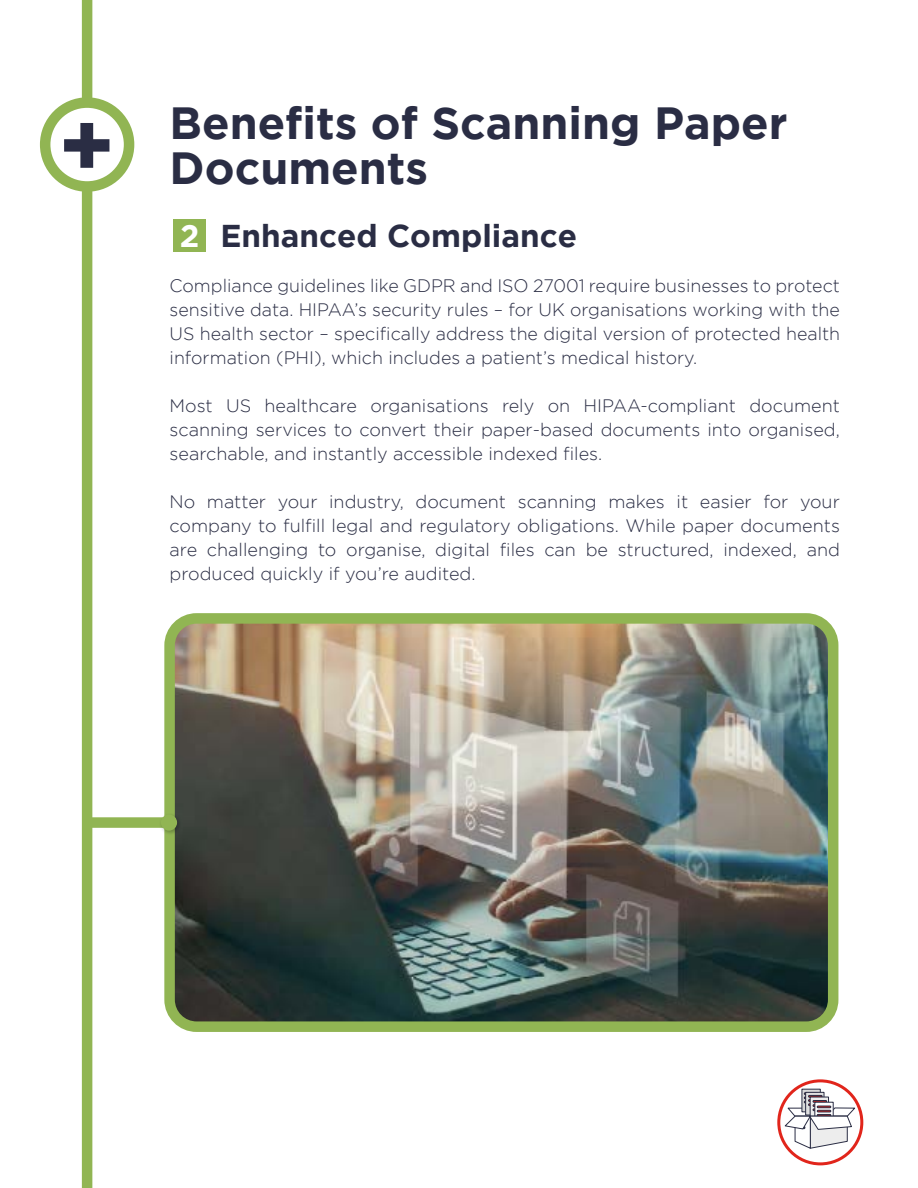
<style>
.page{position:relative;width:918px;height:1188px;background:#fff}
.page>*{position:absolute;margin:0;border:0;box-sizing:border-box;transform-origin:0 0}
.t1{font:700 45px/45px "Gotham";color:#2a2d44}
.t2{font:700 31.5px "Gotham";color:#2a2d44}
.t3{font:300 18px/24px "Gotham";color:#2a2d44;text-align:justify}
.s1{font-size:90px}
.s2{color:#fff}
</style>
<div class="page">
<div style="left:82px;top:0;width:10px;height:1188px;background:#91b553"></div>
<img style="left:175px;top:624px;width:652px;height:397px">
<div style="left:164px;top:613px;width:674px;height:419px;border:10px solid #91b553;border-radius:27px"></div>
<svg style="left:45px;top:103px;width:84px;height:83px"></svg>
<div style="left:40px;top:97px;width:94px;height:95px;border:10px solid #91b553;border-radius:50%"></div>
<div style="left:173px;top:219px;width:33px;height:33px;background:#91b553"></div>
<div style="left:777px;top:1079px;width:86px;height:86px;border:3px solid #e1251b;border-radius:50%"></div>
<svg style="left:802px;top:1089px;width:19px;height:4px"></svg>
<div style="left:804px;top:1092px;width:14px;height:3px;border:1px solid #2a2d44"></div>
<div style="left:805px;top:1092px;width:19px;height:23px;background:#404156;border:1px solid #2a2d44"></div>
<svg style="left:784px;top:1093px;width:72px;height:56px"></svg>
<div style="left:87px;top:817px;width:86px;height:11px;background:#91b553"></div>
<img style="left:158px;top:811px;width:25px;height:26px">
<div style="left:161px;top:814px;width:16px;height:17px;background:#91b553;border-radius:50%"></div>
<h1 class="t1" style="left:170px;top:99px;width:619px;text-indent:-112px"><span class="s1">+</span> Benefits of Scanning Paper<br>Documents</h1>
<h2 class="t2" style="left:180px;top:217px;width:399px"><span class="s2">2</span> Enhanced Compliance</h2>
<p class="t3" style="left:170px;top:273px;width:672px">Compliance guidelines like GDPR and ISO 27001 require businesses to protect sensitive data. HIPAA’s security rules – for UK organisations working with the US health sector – specifically address the digital version of protected health information (PHI), which includes a patient’s medical history.</p>
<p class="t3" style="left:170px;top:393px;width:672px">Most US healthcare organisations rely on HIPAA-compliant document scanning services to convert their paper-based documents into organised, searchable, and instantly accessible indexed files.</p>
<p class="t3" style="left:170px;top:489px;width:672px">No matter your industry, document scanning makes it easier for your company to fulfill legal and regulatory obligations. While paper documents are challenging to organise, digital files can be structured, indexed, and produced quickly if you’re audited.</p>
</div>
